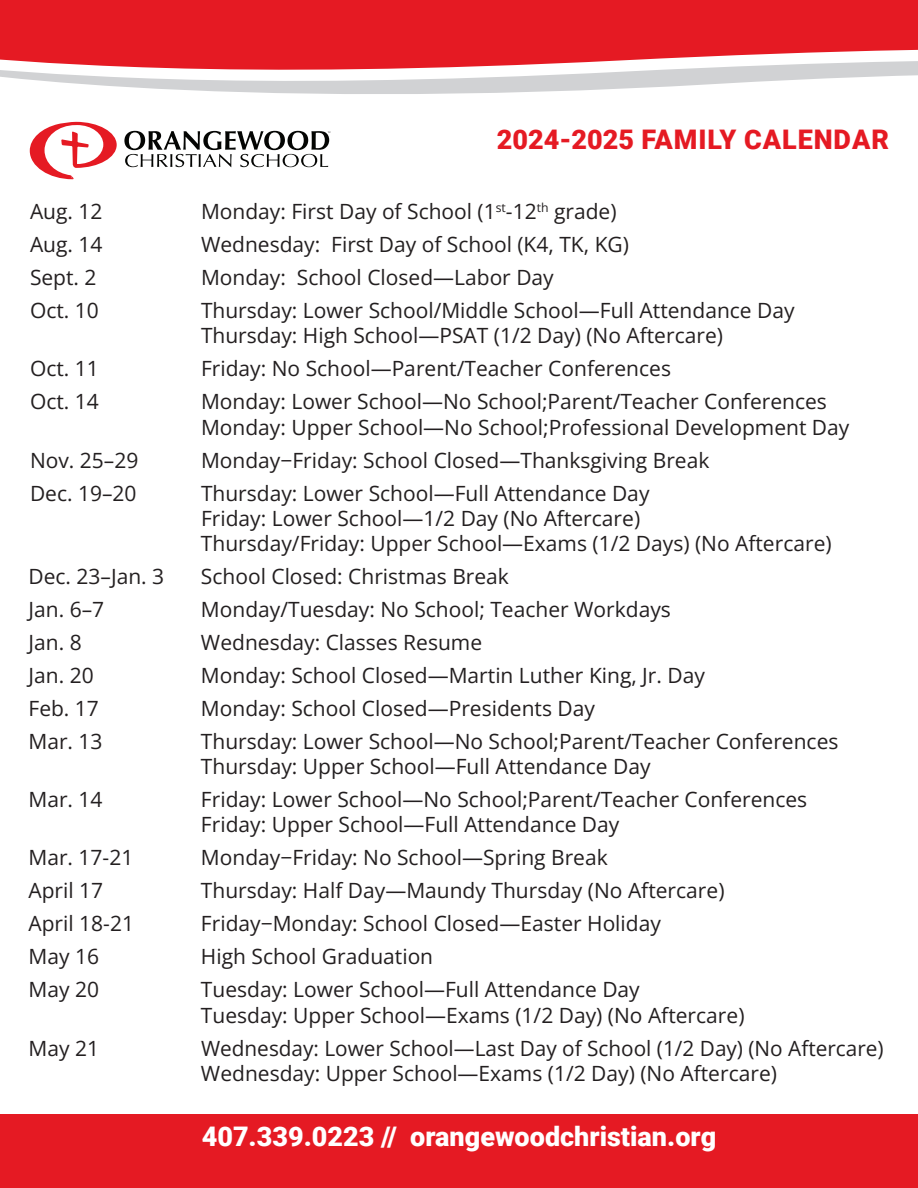
<style>
.page{position:relative;width:918px;height:1188px;background:#fff}
.page>*{position:absolute;margin:0;border:0;box-sizing:border-box;transform-origin:0 0}
.t1{font:900 27px "Roboto";color:#fff}
.t2{font:900 27px "Roboto";letter-spacing:.035em;color:#e51a23}
.t3{font:21px/25.2px "Open Sans";color:#231f20}
</style>
<div class="page">
<svg style="left:124px;top:131px;width:206px;height:36px"></svg>
<svg style="left:30px;top:122px;width:87px;height:57px"></svg>
<svg style="left:47px;top:81px;width:719px;height:13px"></svg>
<svg style="left:0;top:0;width:918px;height:81px;background:#e74a51"></svg>
<div style="left:0;top:1115px;width:918px;height:73px;background:#e51a23"></div>
<p class="t2" style="left:497px;top:121px;width:394px">2024-2025 FAMILY CALENDAR</p>
<p class="t3" style="left:30px;top:199px;width:74px">Aug. 12</p>
<p class="t3" style="left:201px;top:199px;width:417px">Monday: First Day of School (1<sup>st</sup>-12<sup>th</sup> grade)</p>
<p class="t3" style="left:30px;top:232px;width:74px">Aug. 14</p>
<p class="t3" style="left:201px;top:232px;width:430px">Wednesday: First Day of School (K4, TK, KG)</p>
<p class="t3" style="left:30px;top:265px;width:68px">Sept. 2</p>
<p class="t3" style="left:201px;top:265px;width:354px">Monday: School Closed—Labor Day</p>
<p class="t3" style="left:30px;top:298px;width:70px">Oct. 10</p>
<p class="t3" style="left:201px;top:298px;width:595px">Thursday: Lower School/Middle School—Full Attendance Day<br>Thursday: High School—PSAT (1/2 Day) (No Aftercare)</p>
<p class="t3" style="left:30px;top:356px;width:70px">Oct. 11</p>
<p class="t3" style="left:201px;top:356px;width:472px">Friday: No School—Parent/Teacher Conferences</p>
<p class="t3" style="left:30px;top:389px;width:70px">Oct. 14</p>
<p class="t3" style="left:201px;top:389px;width:650px">Monday: Lower School—No School;Parent/Teacher Conferences<br>Monday: Upper School—No School;Professional Development Day</p>
<p class="t3" style="left:30px;top:447px;width:110px">Nov. 25–29</p>
<p class="t3" style="left:201px;top:447px;width:510px">Monday−Friday: School Closed—Thanksgiving Break</p>
<p class="t3" style="left:30px;top:480px;width:108px">Dec. 19–20</p>
<p class="t3" style="left:201px;top:480px;width:450px">Thursday: Lower School—Full Attendance Day</p>
<p class="t3" style="left:201px;top:505px;width:632px">Friday: Lower School—1/2 Day (No Aftercare)<br>Thursday/Friday: Upper School—Exams (1/2 Days) (No Aftercare)</p>
<p class="t3" style="left:28px;top:563px;width:137px">Dec. 23–Jan. 3</p>
<p class="t3" style="left:201px;top:563px;width:310px">School Closed: Christmas Break</p>
<p class="t3" style="left:28px;top:596px;width:77px">Jan. 6–7</p>
<p class="t3" style="left:201px;top:596px;width:471px">Monday/Tuesday: No School; Teacher Workdays</p>
<p class="t3" style="left:28px;top:629px;width:55px">Jan. 8</p>
<p class="t3" style="left:201px;top:629px;width:283px">Wednesday: Classes Resume</p>
<p class="t3" style="left:28px;top:662px;width:67px">Jan. 20</p>
<p class="t3" style="left:201px;top:662px;width:506px">Monday: School Closed—Martin Luther King, Jr. Day</p>
<p class="t3" style="left:28px;top:695px;width:72px">Feb. 17</p>
<p class="t3" style="left:201px;top:695px;width:396px">Monday: School Closed—Presidents Day</p>
<p class="t3" style="left:28px;top:728px;width:76px">Mar. 13</p>
<p class="t3" style="left:201px;top:728px;width:639px">Thursday: Lower School—No School;Parent/Teacher Conferences<br>Thursday: Upper School—Full Attendance Day</p>
<p class="t3" style="left:28px;top:787px;width:76px">Mar. 14</p>
<p class="t3" style="left:201px;top:787px;width:608px">Friday: Lower School—No School;Parent/Teacher Conferences<br>Friday: Upper School—Full Attendance Day</p>
<p class="t3" style="left:28px;top:845px;width:106px">Mar. 17-21</p>
<p class="t3" style="left:201px;top:845px;width:408px">Monday−Friday: No School—Spring Break</p>
<p class="t3" style="left:28px;top:878px;width:76px">April 17</p>
<p class="t3" style="left:201px;top:878px;width:525px">Thursday: Half Day—Maundy Thursday (No Aftercare)</p>
<p class="t3" style="left:28px;top:911px;width:107px">April 18-21</p>
<p class="t3" style="left:201px;top:911px;width:461px">Friday−Monday: School Closed—Easter Holiday</p>
<p class="t3" style="left:28px;top:944px;width:72px">May 16</p>
<p class="t3" style="left:201px;top:944px;width:234px">High School Graduation</p>
<p class="t3" style="left:28px;top:977px;width:72px">May 20</p>
<p class="t3" style="left:201px;top:977px;width:545px">Tuesday: Lower School—Full Attendance Day<br>Tuesday: Upper School—Exams (1/2 Day) (No Aftercare)</p>
<p class="t3" style="left:28px;top:1035px;width:72px">May 21</p>
<p class="t3" style="left:201px;top:1035px;width:684px">Wednesday: Lower School—Last Day of School (1/2 Day) (No Aftercare)<br>Wednesday: Upper School—Exams (1/2 Day) (No Aftercare)</p>
<p class="t1" style="left:202px;top:1118px;width:516px">407.339.0223 // orangewoodchristian.org</p>
</div>
